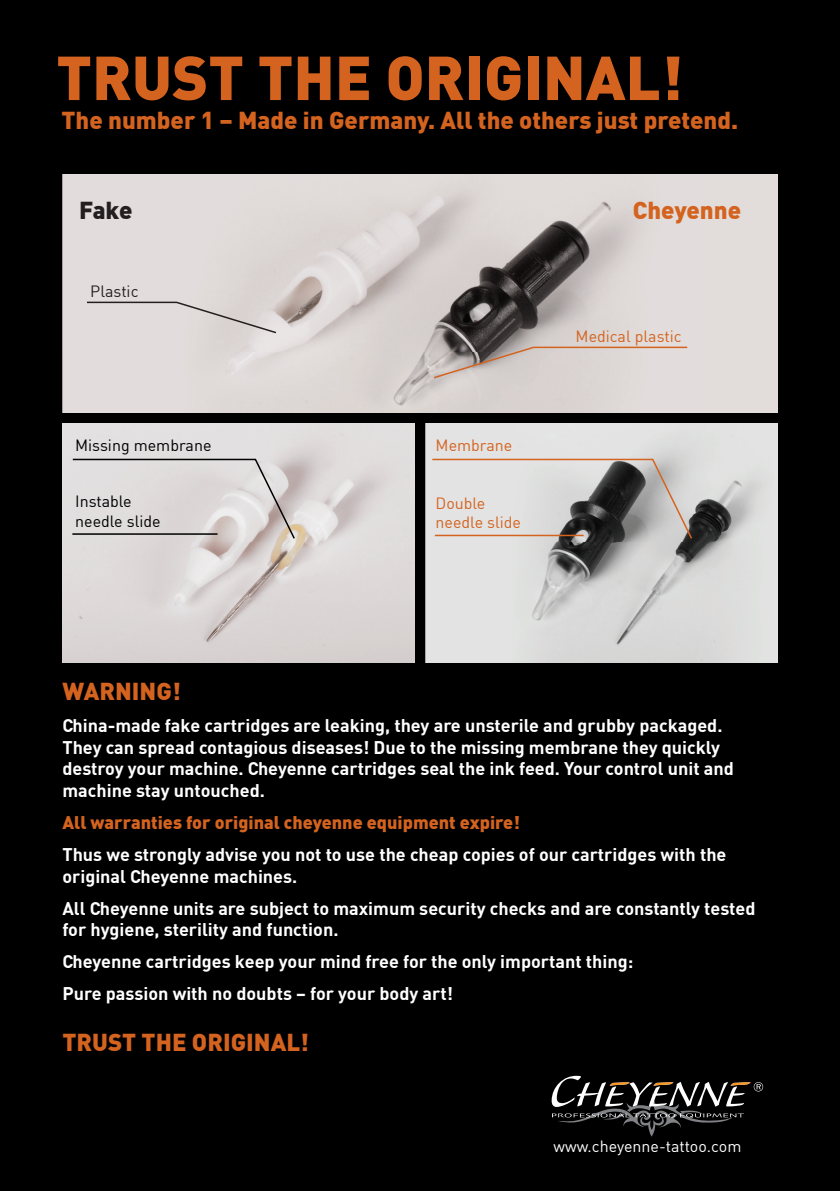
<style>
.page{position:relative;width:840px;height:1191px;background:#fff}
.page>*{position:absolute;margin:0;border:0;box-sizing:border-box;transform-origin:0 0}
.t1{font:900 61px "DIN";color:#d4631f}
.t2{font:900 24px "DIN";color:#d4631f}
.t3{font:900 24px "DIN";color:#231f20}
.t4{font:700 18px/21.6px "DIN";color:#fff}
.t5{font:900 18px "DIN";color:#d4631f}
.t6{font:16px/19.2px "DIN";color:#d4631f}
.t7{font:16px/19.2px "DIN";color:#000}
.t8{font:16px "DIN";color:#fff}
.t9{font:16px "DIN";color:#231f20}
</style>
<div class="page">
<div style="left:0;top:0;width:839px;height:1191px;background:#000"></div>
<svg style="left:551px;top:1075px;width:211px;height:61px"></svg>
<img style="left:425px;top:424px;width:352px;height:238px">
<img style="left:62px;top:424px;width:352px;height:238px">
<img style="left:62px;top:174px;width:715px;height:238px">
<svg style="left:432px;top:346px;width:256px;height:33px;background:#cdc2bd"></svg>
<svg style="left:85px;top:301px;width:193px;height:33px;background:#d6d1d0"></svg>
<svg style="left:430px;top:458px;width:263px;height:82px;background:#b7b4b2"></svg>
<svg style="left:71px;top:458px;width:225px;height:82px;background:#d8d3d3"></svg>
<hr style="left:434px;top:535px;width:149px;height:1px;background:#d4631f">
<hr style="left:72px;top:533px;width:145px;height:2px;background:#000">
<h1 class="t1" style="left:56px;top:37px;width:628px">TRUST THE ORIGINAL!</h1>
<h2 class="t2" style="left:61px;top:104px;width:677px">The number 1 – Made in Germany. All the others just pretend.</h2>
<h2 class="t3" style="left:79px;top:194px;width:55px">Fake</h2>
<h2 class="t2" style="left:632px;top:194px;width:110px">Cheyenne</h2>
<p class="t9" style="left:90px;top:281px;width:50px">Plastic</p>
<p class="t7" style="left:75px;top:435px;width:138px">Missing membrane</p>
<p class="t6" style="left:435px;top:435px;width:78px">Membrane</p>
<p class="t7" style="left:75px;top:491px;width:87px">Instable needle slide</p>
<p class="t6" style="left:435px;top:493px;width:87px">Double needle slide</p>
<p class="t6" style="left:575px;top:326px;width:107px">Medical plastic</p>
<h2 class="t2" style="left:62px;top:675px;width:120px">WARNING!</h2>
<p class="t4" style="left:62px;top:714px;width:672px">China-made fake cartridges are leaking, they are unsterile and grubby packaged.<br>They can spread contagious diseases! Due to the missing membrane they quickly destroy your machine. Cheyenne cartridges seal the ink feed. Your control unit and machine stay untouched.</p>
<p class="t5" style="left:62px;top:810px;width:459px">All warranties for original cheyenne equipment expire!</p>
<p class="t4" style="left:62px;top:843px;width:665px">Thus we strongly advise you not to use the cheap copies of our cartridges with the original Cheyenne machines.</p>
<p class="t4" style="left:62px;top:896px;width:694px">All Cheyenne units are subject to maximum security checks and are constantly tested for hygiene, sterility and function.</p>
<p class="t4" style="left:62px;top:945px;width:572px;line-height:32px">Cheyenne cartridges keep your mind free for the only important thing:<br>Pure passion with no doubts – for your body art!</p>
<h2 class="t2" style="left:62px;top:1026px;width:248px">TRUST THE ORIGINAL!</h2>
<p class="t8" style="left:553px;top:1136px;width:189px">www.cheyenne-tattoo.com</p>
</div>
